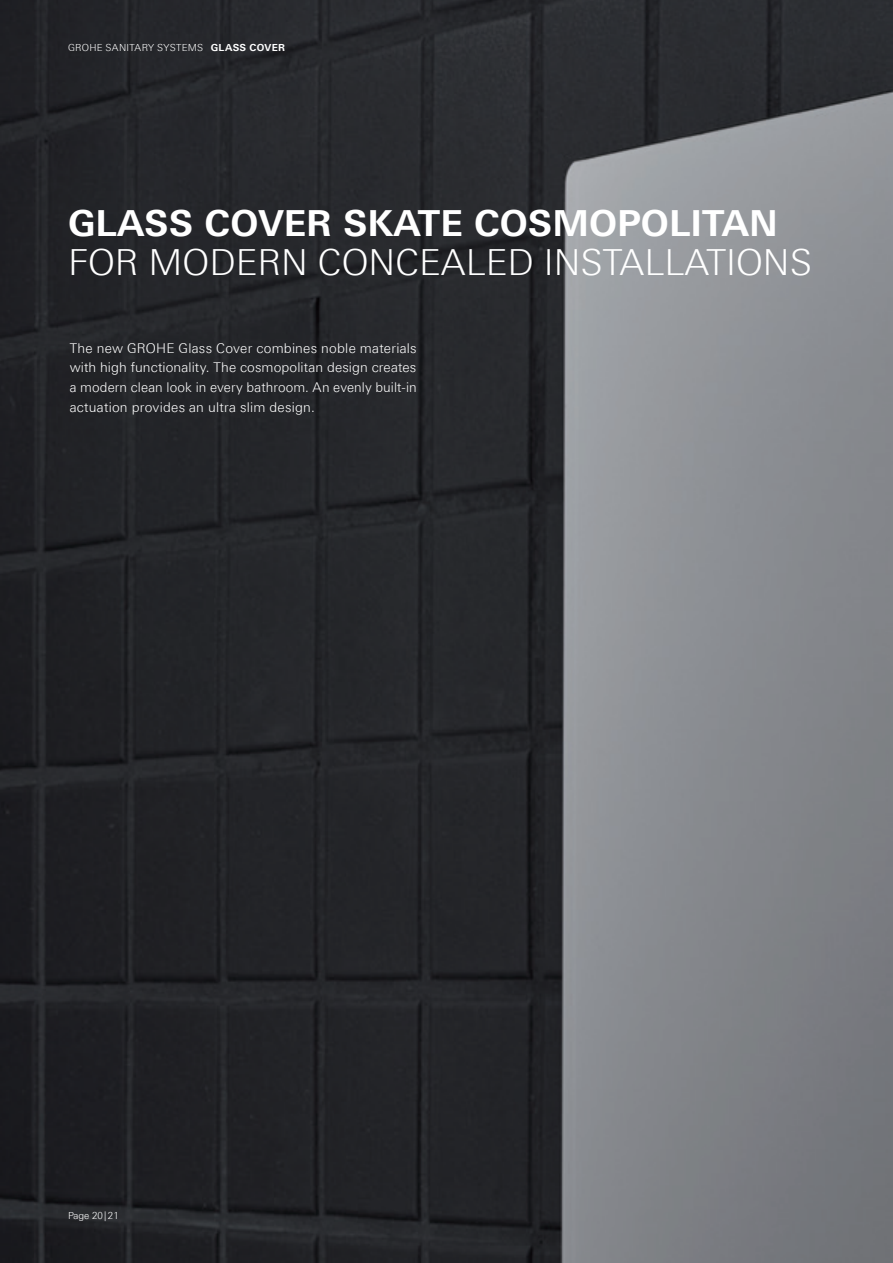
<style>
.page{position:relative;width:893px;height:1263px;background:#fff}
.page>*{position:absolute;margin:0;border:0;box-sizing:border-box;transform-origin:0 0}
.t1{font:300 36px "Linotype Univers 330";color:#fff}
.t2{font:700 36px "Linotype Univers 630";color:#fff}
.t3{font:300 13.5px/19.5px "Linotype Univers 330";letter-spacing:.015em;color:#fff;text-align:justify}
.t4{font:300 9.75px "Linotype Univers 330";letter-spacing:.02em;color:#fff}
.t5{font:700 9.75px "Linotype Univers 630";letter-spacing:.035em;color:#fff}
</style>
<div class="page">
<img style="left:0;top:0;width:893px;height:1263px">
<p class="t4" style="left:68px;top:42px;width:137px">GROHE SANITARY SYSTEMS</p>
<p class="t5" style="left:211px;top:42px;width:76px">GLASS COVER</p>
<h1 class="t2" style="left:68px;top:201px;width:711px">GLASS COVER SKATE COSMOPOLITAN</h1>
<h1 class="t1" style="left:68px;top:241px;width:745px">FOR MODERN CONCEALED INSTALLATIONS</h1>
<p class="t3" style="left:70px;top:338px;width:349px">The new GROHE Glass Cover combines noble materials with high functionality. The cosmopolitan design creates a modern clean look in every bathroom. An evenly built-in actuation provides an ultra slim design.</p>
<p class="t4" style="left:68px;top:1210px;width:52px">Page 20|21</p>
</div>
